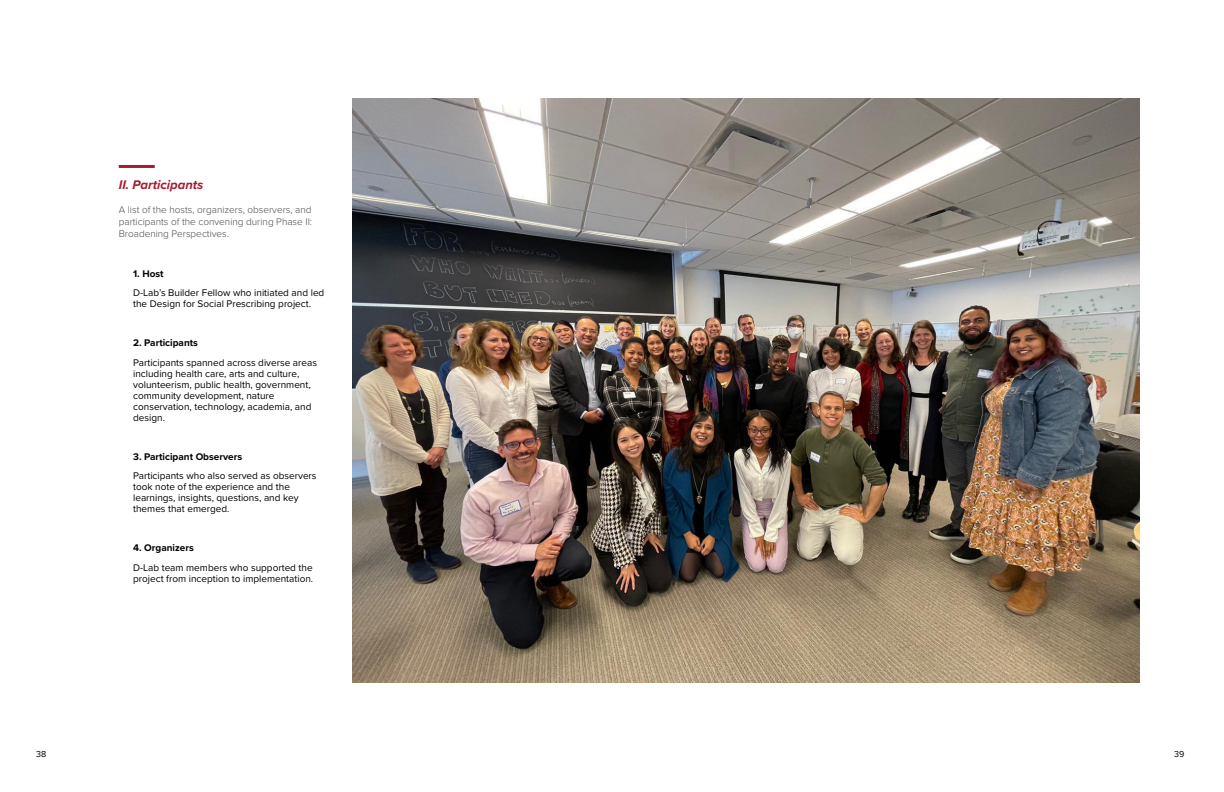
<style>
.page{position:relative;width:1224px;height:792px;background:#fff}
.page>*{position:absolute;margin:0;border:0;box-sizing:border-box;transform-origin:0 0}
.t1{font:italic 700 13px "Proxima Nova";color:#a51c30}
.t2{font:10px/11px "Proxima Nova";color:#000}
.t3{font:300 10px/12px "Proxima Nova";color:#4a4a49;text-align:justify}
.t4{font:700 10px "Proxima Nova";color:#000}
.t5{font:9px "Proxima Nova";color:#000}
</style>
<div class="page">
<img style="left:352px;top:99px;width:787px;height:584px">
<hr style="left:119px;top:165px;width:36px;height:3px;background:#a51c30">
<h1 class="t1" style="left:119px;top:175px;width:86px">II. Participants</h1>
<p class="t3" style="left:119px;top:203px;width:195px">A list of the hosts, organizers, observers, and participants of the convening during Phase II:<br>Broadening Perspectives.</p>
<p class="t4" style="left:133px;top:266px;width:32px">1. Host</p>
<p class="t2" style="left:133px;top:287px;width:193px">D-Lab’s Builder Fellow who initiated and led the Design for Social Prescribing project.</p>
<p class="t4" style="left:133px;top:335px;width:66px">2. Participants</p>
<p class="t2" style="left:133px;top:356px;width:185px">Participants spanned across diverse areas including health care, arts and culture, volunteerism, public health, government, community development, nature conservation, technology, academia, and design.</p>
<p class="t4" style="left:133px;top:449px;width:110px">3. Participant Observers</p>
<p class="t2" style="left:133px;top:470px;width:185px">Participants who also served as observers took note of the experience and the learnings, insights, questions, and key themes that emerged.</p>
<p class="t4" style="left:133px;top:540px;width:62px">4. Organizers</p>
<p class="t2" style="left:133px;top:561px;width:182px">D-Lab team members who supported the project from inception to implementation.</p>
<p class="t5" style="left:36px;top:747px;width:12px">38</p>
<p class="t5" style="left:1174px;top:747px;width:12px">39</p>
</div>
